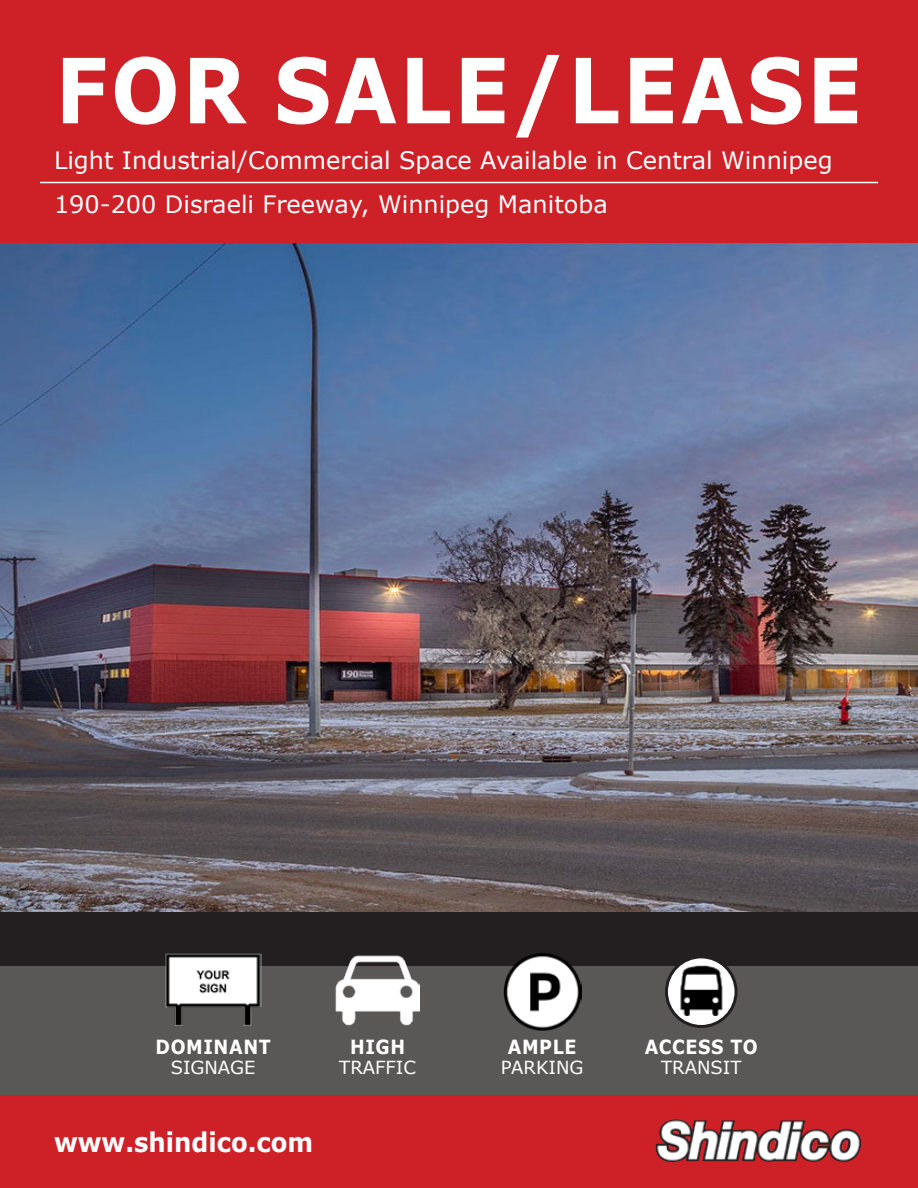
<style>
.page{position:relative;width:918px;height:1188px;background:#fff}
.page>*{position:absolute;margin:0;border:0;box-sizing:border-box;transform-origin:0 0}
.t1{font:700 90px "Verdana";letter-spacing:.035em;color:#fff;scale:.9 1}
.t2{font:700 27px "Verdana";color:#fff;scale:.9 1}
.t3{font:24px/44.5px "Verdana";color:#fff}
.t4{font:700 19.5px "Verdana";letter-spacing:.035em;color:#fff;scale:.9 1}
.t5{font:18px "Verdana";color:#fff}
</style>
<div class="page">
<div style="left:0;top:0;width:918px;height:243px;background:#cd2027"></div>
<hr style="left:40px;top:182px;width:838px;height:1px;background:#fff">
<img style="left:0;top:243px;width:918px;height:669px">
<div style="left:0;top:912px;width:918px;height:54px;background:#231f20"></div>
<svg style="left:0;top:953px;width:918px;height:143px;background:#565252"></svg>
<img style="left:165px;top:953px;width:96px;height:73px">
<img style="left:335px;top:953px;width:85px;height:73px">
<img style="left:504px;top:953px;width:78px;height:77px">
<svg style="left:666px;top:957px;width:70px;height:69px"></svg>
<img style="left:675px;top:964px;width:52px;height:52px">
<div style="left:665px;top:955px;width:73px;height:73px;border:3px solid #231f20;border-radius:50%"></div>
<div style="left:0;top:1096px;width:918px;height:92px;background:#cd2027"></div>
<img style="left:655px;top:1120px;width:207px;height:42px">
<h1 class="t1" style="left:55px;top:27px;width:898px">FOR SALE/LEASE</h1>
<p class="t3" style="left:54px;top:138px;width:780px">Light Industrial/Commercial Space Available in Central Winnipeg<br>190-200 Disraeli Freeway, Winnipeg Manitoba</p>
<p class="t4" style="left:156px;top:1034px;width:130px">DOMINANT</p>
<p class="t5" style="left:171px;top:1055px;width:86px">SIGNAGE</p>
<p class="t2" style="left:54px;top:1123px;width:289px">www.shindico.com</p>
<p class="t4" style="left:350px;top:1034px;width:63px">HIGH</p>
<p class="t5" style="left:339px;top:1055px;width:78px">TRAFFIC</p>
<p class="t4" style="left:508px;top:1034px;width:78px">AMPLE</p>
<p class="t5" style="left:501px;top:1055px;width:84px">PARKING</p>
<p class="t4" style="left:645px;top:1034px;width:127px">ACCESS TO</p>
<p class="t5" style="left:661px;top:1055px;width:82px">TRANSIT</p>
</div>
